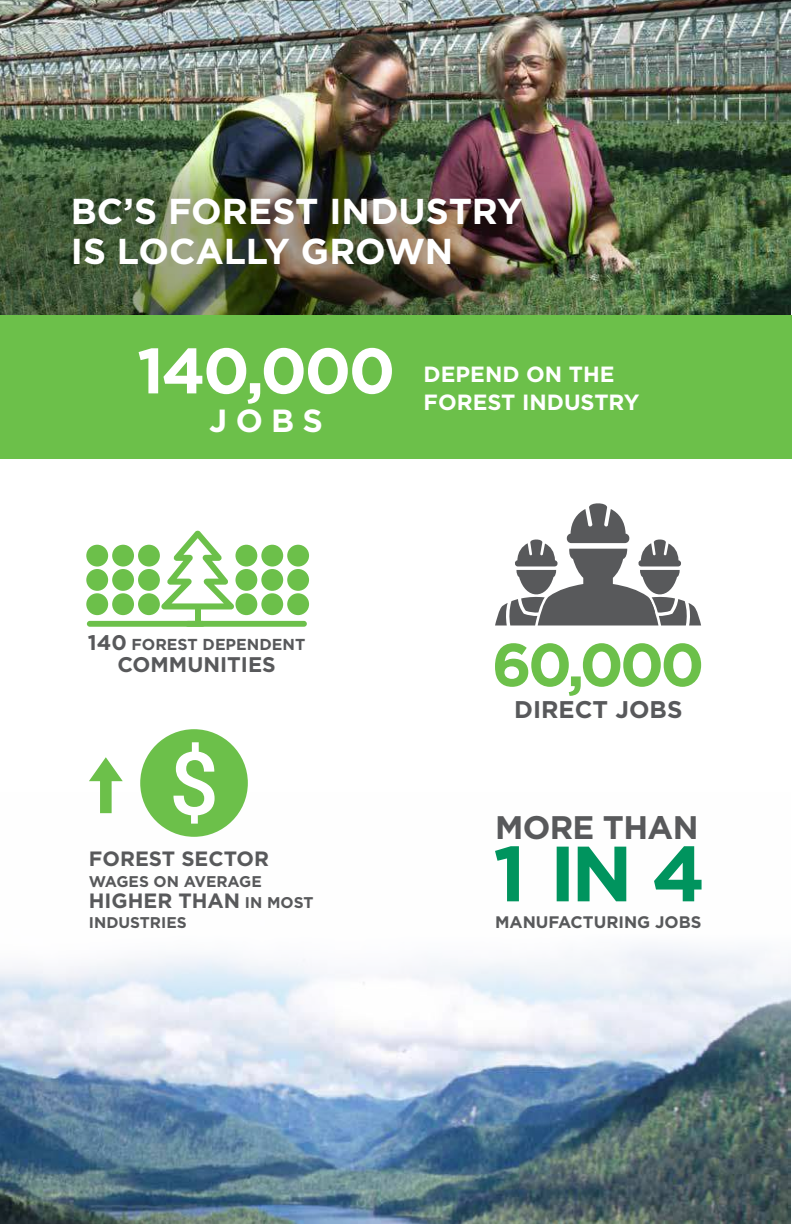
<style>
.page{position:relative;width:792px;height:1224px;background:#fff}
.page>*{position:absolute;margin:0;border:0;box-sizing:border-box;transform-origin:0 0}
.t1{font:700 64px "Gotham";letter-spacing:-.04em;color:#fff}
.t2{font:700 36px/40px "Gotham";color:#fff}
.t3{font:700 32.6px "Gotham";letter-spacing:-.02em;color:#58595b}
.t4{font:700 32px "Gotham";color:#fff}
.t5{font:700 24.2px "Gotham";color:#58595b}
.t6{font:700 22px/28px "Gotham";color:#fff}
.t7{font:700 21.2px "Gotham";color:#58595b}
.t8{font:700 20.6px "Gotham";color:#58595b}
.t9{font:700 16.8px "Gotham";color:#58595b}
.t10{font:700 15.8px "Gotham";color:#58595b}
.t11{font:700 15.6px "Gotham";color:#58595b}
.s1{font-size:21.2px}
.s2{font-size:15.6px}
</style>
<div class="page">
<img style="left:0;top:0;width:791px;height:150px">
<img style="left:0;top:150px;width:791px;height:165px">
<img style="left:0;top:813px;width:791px;height:411px">
<div style="left:0;top:315px;width:792px;height:144px;background:#6cc04a"></div>
<svg style="left:495px;top:643px;width:206px;height:53px"></svg>
<svg style="left:495px;top:503px;width:206px;height:123px"></svg>
<svg style="left:495px;top:846px;width:207px;height:55px"></svg>
<div style="left:87px;top:621px;width:118px;height:6px;background:#6cc04a;border-radius:3px"></div>
<div style="left:185px;top:621px;width:122px;height:6px;background:#6cc04a;border-radius:3px"></div>
<div style="left:112px;top:569px;width:22px;height:22px;background:#6cc04a;border-radius:50%"></div>
<div style="left:86px;top:569px;width:22px;height:22px;background:#6cc04a;border-radius:50%"></div>
<div style="left:287px;top:569px;width:22px;height:22px;background:#6cc04a;border-radius:50%"></div>
<div style="left:235px;top:569px;width:22px;height:22px;background:#6cc04a;border-radius:50%"></div>
<div style="left:112px;top:593px;width:22px;height:22px;background:#6cc04a;border-radius:50%"></div>
<div style="left:86px;top:593px;width:22px;height:22px;background:#6cc04a;border-radius:50%"></div>
<div style="left:287px;top:593px;width:22px;height:22px;background:#6cc04a;border-radius:50%"></div>
<div style="left:235px;top:593px;width:22px;height:22px;background:#6cc04a;border-radius:50%"></div>
<div style="left:112px;top:545px;width:22px;height:22px;background:#6cc04a;border-radius:50%"></div>
<div style="left:86px;top:545px;width:22px;height:22px;background:#6cc04a;border-radius:50%"></div>
<div style="left:287px;top:545px;width:22px;height:22px;background:#6cc04a;border-radius:50%"></div>
<div style="left:235px;top:545px;width:22px;height:22px;background:#6cc04a;border-radius:50%"></div>
<div style="left:138px;top:569px;width:22px;height:22px;background:#6cc04a;border-radius:50%"></div>
<div style="left:261px;top:569px;width:22px;height:22px;background:#6cc04a;border-radius:50%"></div>
<div style="left:138px;top:593px;width:22px;height:22px;background:#6cc04a;border-radius:50%"></div>
<div style="left:261px;top:593px;width:22px;height:22px;background:#6cc04a;border-radius:50%"></div>
<div style="left:138px;top:545px;width:22px;height:22px;background:#6cc04a;border-radius:50%"></div>
<div style="left:261px;top:545px;width:22px;height:22px;background:#6cc04a;border-radius:50%"></div>
<svg style="left:161px;top:531px;width:73px;height:78px"></svg>
<div style="left:195px;top:606px;width:6px;height:19px;background:#6cc04a"></div>
<svg style="left:140px;top:729px;width:108px;height:108px"></svg>
<svg style="left:89px;top:757px;width:34px;height:56px"></svg>
<p class="t2" style="left:71px;top:193px;width:453px">BC’S FOREST INDUSTRY<br>IS LOCALLY GROWN</p>
<h1 class="t1" style="left:137px;top:342px;width:260px">140,000</h1>
<p class="t4" style="left:209px;top:406px;width:115px">JOBS</p>
<p class="t6" style="left:424px;top:361px;width:218px">DEPEND ON THE<br>FOREST INDUSTRY</p>
<p class="t10" style="left:88px;top:638px;width:219px"><span class="s1">140</span> FOREST DEPENDENT</p>
<p class="t7" style="left:117px;top:655px;width:160px">COMMUNITIES</p>
<p class="t8" style="left:89px;top:850px;width:182px">FOREST SECTOR</p>
<p class="t11" style="left:89px;top:874px;width:174px">WAGES ON AVERAGE</p>
<p class="t8" style="left:89px;top:891px;width:226px">HIGHER THAN <span class="s2">IN MOST</span></p>
<p class="t11" style="left:89px;top:916px;width:99px">INDUSTRIES</p>
<p class="t5" style="left:514px;top:698px;width:170px">DIRECT JOBS</p>
<p class="t3" style="left:495px;top:813px;width:205px">MORE THAN</p>
<p class="t9" style="left:495px;top:915px;width:208px">MANUFACTURING JOBS</p>
</div>
